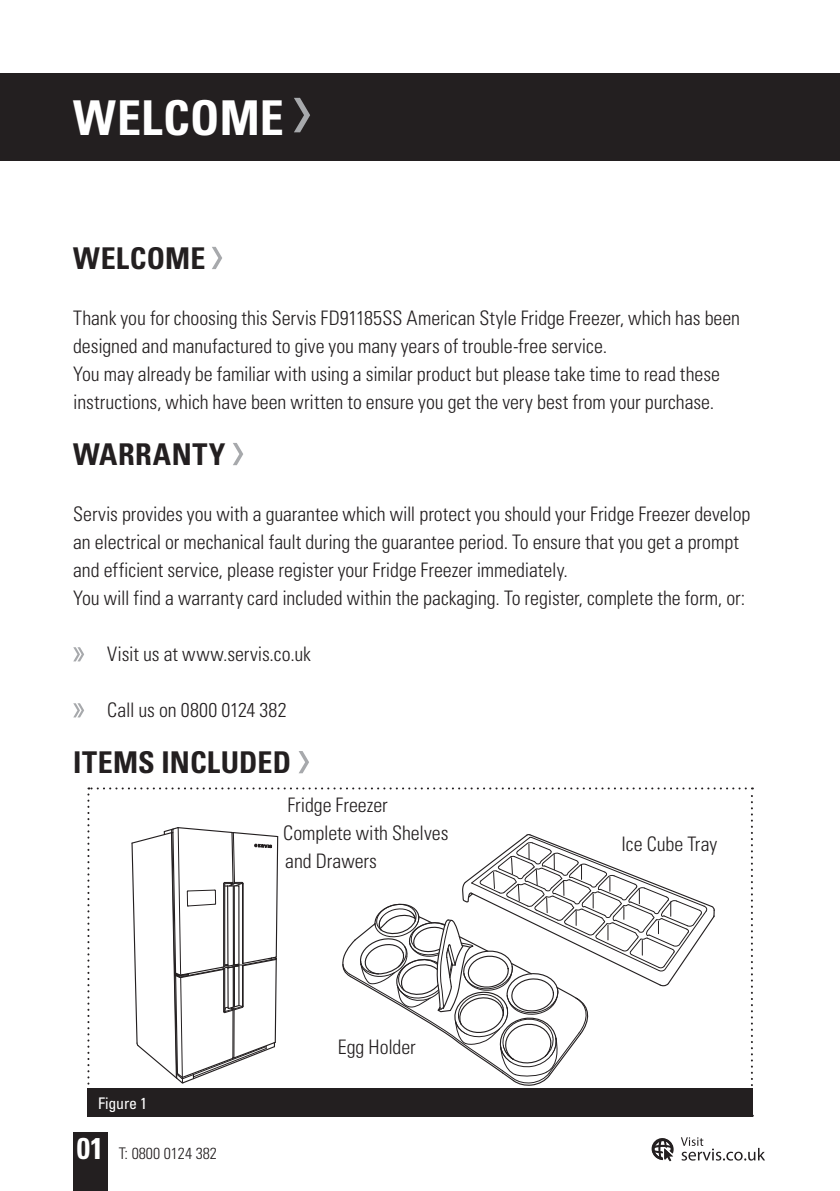
<style>
.page{position:relative;width:840px;height:1191px;background:#fff}
.page>*{position:absolute;margin:0;border:0;box-sizing:border-box;transform-origin:0 0}
.t1{font:700 condensed 48px "Univers LT Std";letter-spacing:.005em;color:#fff}
.t2{font:700 condensed 30px "Univers LT Std";letter-spacing:.01em;color:#231f20}
.t3{font:300 condensed 20px/28px "Univers LT Std";letter-spacing:-.005em;color:#231f20}
.t4{font:300 condensed 16px "Univers LT Std";color:#231f20}
.t5{font:condensed 16px "Univers LT Std";letter-spacing:-.01em;color:#fff}
.s1{font-weight:700;font-size:30px;color:#fff}
</style>
<div class="page">
<div style="left:73px;top:1132px;width:35px;height:59px;background:#231f20"></div>
<div style="left:0;top:73px;width:839px;height:88px;background:#231f20"></div>
<svg style="left:294px;top:98px;width:16px;height:34px"></svg>
<svg style="left:212px;top:247px;width:10px;height:22px"></svg>
<svg style="left:73px;top:647px;width:11px;height:14px"></svg>
<svg style="left:73px;top:703px;width:11px;height:14px"></svg>
<svg style="left:233px;top:443px;width:10px;height:22px"></svg>
<svg style="left:298px;top:751px;width:11px;height:22px"></svg>
<svg style="left:87px;top:787px;width:665px;height:299px"></svg>
<div style="left:87px;top:1088px;width:665px;height:29px;background:#231f20"></div>
<svg style="left:651px;top:1137px;width:114px;height:25px"></svg>
<h1 class="t1" style="left:73px;top:95px;width:212px">WELCOME</h1>
<h2 class="t2" style="left:73px;top:244px;width:134px">WELCOME</h2>
<p class="t3" style="left:73px;top:305px;width:668px">Thank you for choosing this Servis FD91185SS American Style Fridge Freezer, which has been designed and manufactured to give you many years of trouble-free service.<br>You may already be familiar with using a similar product but please take time to read these instructions, which have been written to ensure you get the very best from your purchase.</p>
<h2 class="t2" style="left:73px;top:440px;width:154px">WARRANTY</h2>
<p class="t3" style="left:73px;top:501px;width:678px">Servis provides you with a guarantee which will protect you should your Fridge Freezer develop an electrical or mechanical fault during the guarantee period. To ensure that you get a prompt and efficient service, please register your Fridge Freezer immediately.<br>You will find a warranty card included within the packaging. To register, complete the form, or:</p>
<p class="t3" style="left:107px;top:641px;width:205px">Visit us at www.servis.co.uk</p>
<p class="t3" style="left:107px;top:697px;width:181px">Call us on 0800 0124 382</p>
<h2 class="t2" style="left:73px;top:748px;width:219px">ITEMS INCLUDED</h2>
<p class="t3" style="left:283px;top:792px;width:167px">Fridge Freezer<br>Complete with Shelves and Drawers</p>
<p class="t5" style="left:98px;top:1093px;width:50px">Figure 1</p>
<p class="t4" style="left:77px;top:1145px;width:142px"><span class="s1">01</span> T: 0800 0124 382</p>
<p class="t3" style="left:338px;top:1034px;width:79px">Egg Holder</p>
<p class="t3" style="left:621px;top:831px;width:97px">Ice Cube Tray</p>
</div>
